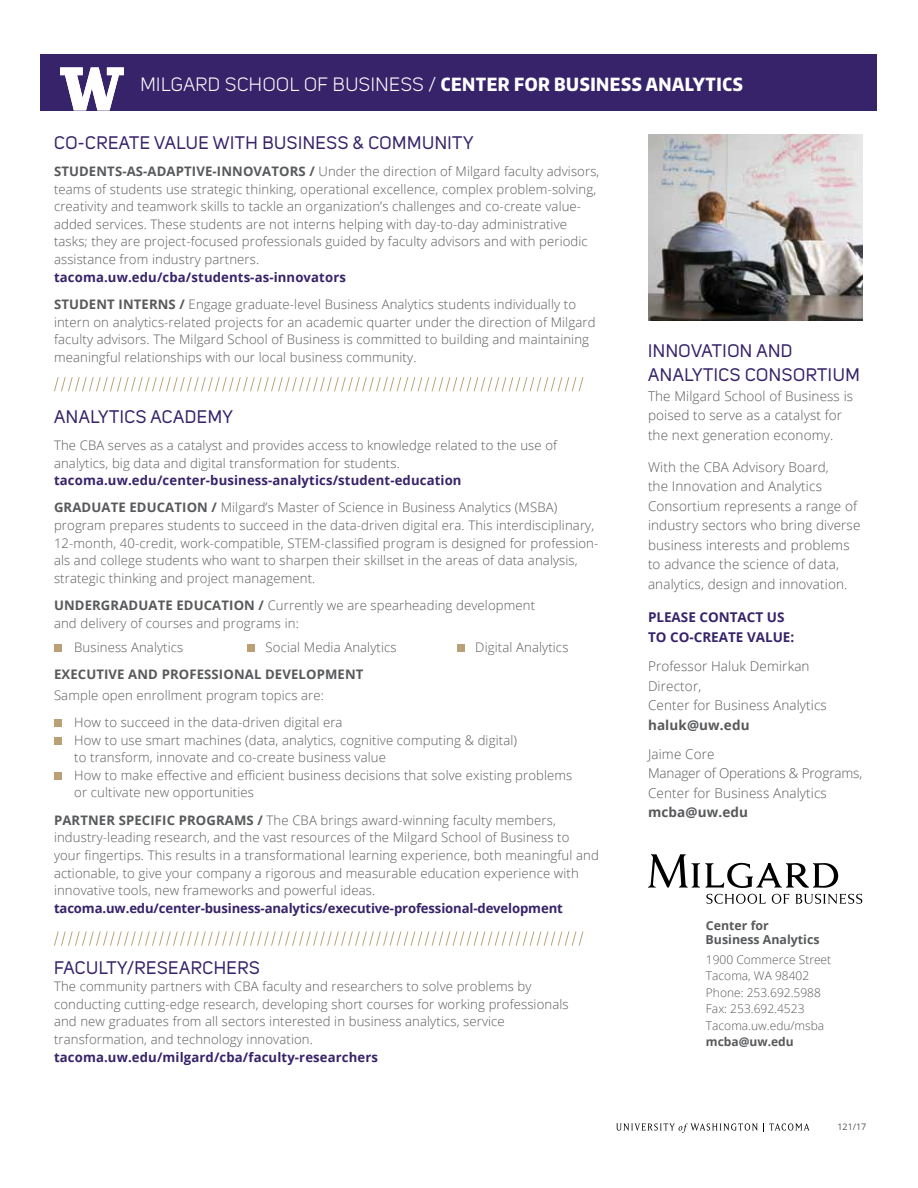
<style>
.page{position:relative;width:918px;height:1188px;background:#fff}
.page>*{position:absolute;margin:0;border:0;box-sizing:border-box;transform-origin:0 0}
.t1{font:18px/24px "Uni Sans";letter-spacing:.03em;color:#37236a}
.t2{font:800 18px "Encode Sans Condensed";letter-spacing:.03em;color:#fff}
.t3{font:300 13.5px/19.5px "Open Sans";letter-spacing:.01em;color:#58595b}
.t4{font:700 13.5px/19.5px "Open Sans";color:#37236a}
.t5{font:700 13.5px "Open Sans";letter-spacing:.01em;color:#58595b}
.t6{font:300 13.2px/17.7px "Open Sans";letter-spacing:.01em;color:#58595b}
.t7{font:700 13.2px/27.3px "Open Sans";letter-spacing:.01em;color:#37236a}
.t8{font:700 13.2px "Open Sans";letter-spacing:-.01em;color:#37236a}
.t9{font:700 13.2px "Open Sans";letter-spacing:.01em;color:#58595b}
.t10{font:700 12.3px/14.2px "Open Sans";color:#58595b}
.t11{font:300 12px/16.5px "Open Sans";color:#58595b}
.t12{font:700 12px "Open Sans";color:#58595b}
.t13{font:9px "Open Sans";color:#56565a}
.s1{font-family:"Uni Sans";font-weight:400;font-size:19.05px}
.s2{font-weight:700}
.s3{font-weight:700;color:#37236a}
.s4{color:#58595b}
.s5{font-weight:300;color:#58595b}
</style>
<div class="page">
<div style="left:40px;top:54px;width:838px;height:56px;background:#37236a"></div>
<svg style="left:616px;top:1123px;width:194px;height:10px"></svg>
<div style="left:54px;top:644px;width:8px;height:8px;background:#b9a076"></div>
<div style="left:247px;top:644px;width:8px;height:8px;background:#b9a076"></div>
<div style="left:457px;top:644px;width:8px;height:8px;background:#b9a076"></div>
<div style="left:54px;top:719px;width:8px;height:8px;background:#b9a076"></div>
<div style="left:54px;top:737px;width:8px;height:8px;background:#b9a076"></div>
<div style="left:54px;top:772px;width:8px;height:8px;background:#b9a076"></div>
<svg style="left:60px;top:67px;width:64px;height:43px"></svg>
<svg style="left:706px;top:894px;width:156px;height:10px"></svg>
<svg style="left:648px;top:854px;width:190px;height:34px"></svg>
<svg style="left:54px;top:377px;width:530px;height:15px"></svg>
<svg style="left:54px;top:931px;width:530px;height:15px"></svg>
<img style="left:648px;top:135px;width:214px;height:186px">
<h1 class="t2" style="left:140px;top:73px;width:604px"><span class="s1">MILGARD SCHOOL OF BUSINESS /</span> CENTER FOR BUSINESS ANALYTICS</h1>
<h1 class="t1" style="left:54px;top:131px;width:421px">CO-CREATE VALUE WITH BUSINESS &amp; COMMUNITY</h1>
<p class="t6" style="left:54px;top:162px;width:547px"><span class="s2">STUDENTS-AS-ADAPTIVE-INNOVATORS /</span> Under the direction of Milgard faculty advisors, teams of students use strategic thinking, operational excellence, complex problem-solving, creativity and teamwork skills to tackle an organization’s challenges and co-create value&shy;added services. These students are not interns helping with day-to-day administrative tasks; they are project-focused professionals guided by faculty advisors and with periodic assistance from industry partners.</p>
<p class="t6" style="left:54px;top:263px;width:524px;line-height:27.3px"><span class="s3">tacoma.uw.edu/cba/students-as-innovators<br></span><span class="s2">STUDENT INTERNS /</span> Engage graduate-level Business Analytics students individually to</p>
<p class="t6" style="left:54px;top:313px;width:543px">intern on analytics-related projects for an academic quarter under the direction of Milgard faculty advisors. The Milgard School of Business is committed to building and maintaining meaningful relationships with our local business community.</p>
<h1 class="t1" style="left:54px;top:405px;width:180px">ANALYTICS ACADEMY</h1>
<p class="t6" style="left:54px;top:436px;width:505px">The CBA serves as a catalyst and provides access to knowledge related to the use of analytics, big data and digital transformation for students.</p>
<p class="t7" style="left:54px;top:466px;width:505px">tacoma.uw.edu/center-business-analytics/student-education<br><span class="s4">GRADUATE EDUCATION /</span> <span class="s5">Milgard’s Master of Science in Business Analytics (MSBA)</span></p>
<p class="t6" style="left:54px;top:516px;width:546px">program prepares students to succeed in the data-driven digital era. This interdisciplinary, 12-month, 40-credit, work-compatible, STEM-classified program is designed for profession&shy;als and college students who want to sharpen their skillset in the areas of data analysis, strategic thinking and project management.</p>
<p class="t6" style="left:54px;top:596px;width:483px"><span class="s2">UNDERGRADUATE EDUCATION /</span> Currently we are spearheading development and delivery of courses and programs in:</p>
<p class="t6" style="left:74px;top:638px;width:111px">Business Analytics</p>
<p class="t6" style="left:266px;top:638px;width:133px">Social Media Analytics</p>
<p class="t6" style="left:475px;top:638px;width:95px">Digital Analytics</p>
<p class="t9" style="left:54px;top:665px;width:311px">EXECUTIVE AND PROFESSIONAL DEVELOPMENT</p>
<p class="t6" style="left:74px;top:681px;width:270px;line-height:27.3px;text-indent:-20px">Sample open enrollment program topics are:<br>How to succeed in the data-driven digital era</p>
<p class="t6" style="left:74px;top:731px;width:500px">How to use smart machines (data, analytics, cognitive computing &amp; digital)<br>to transform, innovate and co-create business value<br>How to make effective and efficient business decisions that solve existing problems or cultivate new opportunities</p>
<p class="t6" style="left:54px;top:811px;width:546px"><span class="s2">PARTNER SPECIFIC PROGRAMS /</span> The CBA brings award-winning faculty members, industry-leading research, and the vast resources of the Milgard School of Business to your fingertips. This results in a transformational learning experience, both meaningful and actionable, to give your company a rigorous and measurable education experience with innovative tools, new frameworks and powerful ideas.</p>
<p class="t8" style="left:54px;top:899px;width:510px">tacoma.uw.edu/center-business-analytics/executive-professional-development</p>
<h1 class="t1" style="left:54px;top:956px;width:207px">FACULTY/RESEARCHERS</h1>
<p class="t6" style="left:54px;top:977px;width:516px">The community partners with CBA faculty and researchers to solve problems by conducting cutting-edge research, developing short courses for working professionals and new graduates from all sectors interested in business analytics, service transformation, and technology innovation.</p>
<p class="t7" style="left:54px;top:1043px;width:326px">tacoma.uw.edu/milgard/cba/faculty-researchers</p>
<h1 class="t1" style="left:648px;top:339px;width:213px">INNOVATION AND<br>ANALYTICS CONSORTIUM</h1>
<p class="t3" style="left:648px;top:386px;width:207px">The Milgard School of Business is poised to serve as a catalyst for the next generation economy.</p>
<p class="t3" style="left:648px;top:457px;width:214px">With the CBA Advisory Board,<br>the Innovation and Analytics<br>Consortium represents a range of industry sectors who bring diverse business interests and problems to advance the science of data, analytics, design and innovation.</p>
<p class="t4" style="left:648px;top:607px;width:148px">PLEASE CONTACT US<br>TO CO-CREATE VALUE:</p>
<p class="t3" style="left:648px;top:656px;width:180px">Professor Haluk Demirkan<br>Director,<br>Center for Business Analytics</p>
<p class="t5" style="left:648px;top:715px;width:103px">haluk@uw.edu</p>
<p class="t3" style="left:648px;top:744px;width:216px">Jaime Core<br>Manager of Operations &amp; Programs,<br>Center for Business Analytics</p>
<p class="t5" style="left:648px;top:803px;width:102px">mcba@uw.edu</p>
<p class="t10" style="left:706px;top:918px;width:115px">Center for<br>Business Analytics</p>
<p class="t11" style="left:706px;top:951px;width:127px">1900 Commerce Street<br>Tacoma, WA 98402<br>Phone: 253.692.5988<br>Fax: 253.692.4523<br>Tacoma.uw.edu/msba</p>
<p class="t12" style="left:706px;top:1033px;width:89px">mcba@uw.edu</p>
<p class="t13" style="left:837px;top:1121px;width:31px">121/17</p>
</div>
